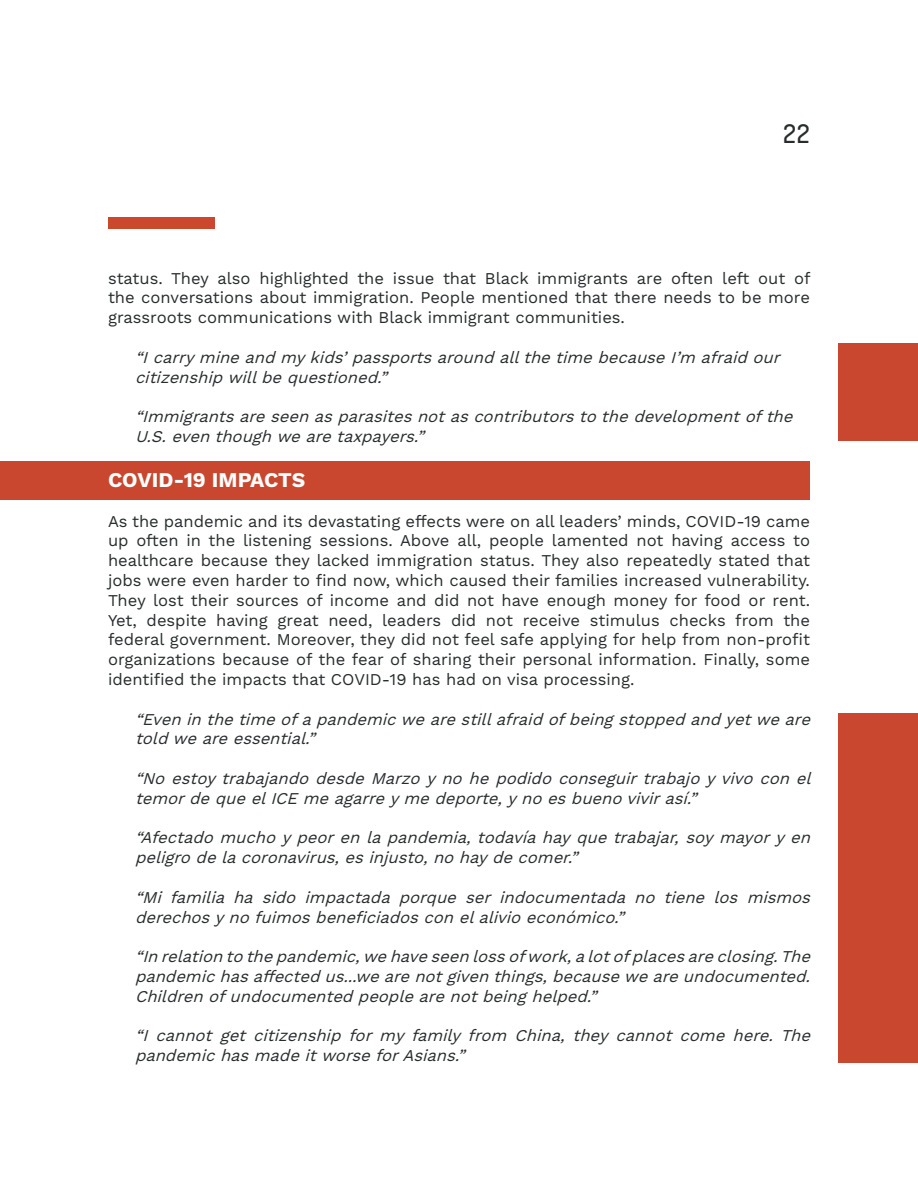
<style>
.page{position:relative;width:918px;height:1188px;background:#fff}
.page>*{position:absolute;margin:0;border:0;box-sizing:border-box;transform-origin:0 0}
.t1{font:expanded 27px "Kapra Neue";color:#282c2d}
.t2{font:700 21px "Work Sans";color:#fff}
.t3{font:italic 16.5px/19.8px "Work Sans";color:#282c2d}
.t4{font:16.5px/19.8px "Work Sans";color:#282c2d;text-align:justify}
</style>
<div class="page">
<div style="left:0;top:462px;width:810px;height:38px;background:#c9472f"></div>
<div style="left:109px;top:217px;width:106px;height:12px;background:#cb482f"></div>
<div style="left:838px;top:343px;width:80px;height:98px;background:#c9472f"></div>
<div style="left:838px;top:713px;width:80px;height:350px;background:#c9472f"></div>
<h1 class="t1" style="left:783px;top:117px;width:29px">22</h1>
<p class="t4" style="left:108px;top:269px;width:704px">status. They also highlighted the issue that Black immigrants are often left out of the conversations about immigration. People mentioned that there needs to be more grassroots communications with Black immigrant communities.</p>
<p class="t3" style="left:135px;top:348px;width:652px">“Icarrymineandmykids’passportsaroundallthetimebecauseI’m afraidour citizenshipwillbequestioned.”</p>
<p class="t3" style="left:135px;top:407px;width:664px">“Immigrantsareseenasparasitesnotascontributorstothedevelopmentofthe<br>U.S.eventhoughwearetaxpayers.”</p>
<p class="t2" style="left:108px;top:468px;width:199px">COVID-19 IMPACTS</p>
<p class="t4" style="left:108px;top:512px;width:704px">As the pandemic and its devastating effects were on all leaders’ minds, COVID-19 came up often in the listening sessions. Above all, people lamented not having access to healthcare because they lacked immigration status. They also repeatedly stated that jobs were even harder to find now, which caused their families increased vulnerability.<br>They lost their sources of income and did not have enough money for food or rent.<br>Yet, despite having great need, leaders did not receive stimulus checks from the federal government. Moreover, they did not feel safe applying for help from non-profit organizations because of the fear of sharing their personal information. Finally, some identified the impacts that COVID-19 has had on visa processing.</p>
<p class="t3" style="left:135px;top:710px;width:682px">“Eveninthetimeofapandemicwearestillafraidofbeingstoppedandyetweare toldweareessential.”</p>
<p class="t3" style="left:135px;top:769px;width:683px">“No estoytrabajando desde Marzoyno he podido conseguirtrabajoyvivo con el temordequeelICE meagarreymedeporte,ynoesbuenovivirasí.”</p>
<p class="t3" style="left:135px;top:829px;width:682px">“Afectado muchoypeoren lapandemia,todavíahayquetrabajar, soymayoryen peligrodelacoronavirus,esinjusto,nohaydecomer.”</p>
<p class="t3" style="left:135px;top:888px;width:682px">“Mi familia ha sido impactada porque ser indocumentada no tiene los mismos derechosynofuimosbeneficiadosconelalivioeconómico.”</p>
<p class="t3" style="left:135px;top:947px;width:682px;text-align:justify">“Inrelationtothepandemic,wehaveseenlossofwork,alotofplacesareclosing.The pandemichasaffectedus...wearenotgiventhings,becauseweareundocumented.<br>Childrenofundocumentedpeoplearenotbeinghelped.”</p>
<p class="t3" style="left:135px;top:1027px;width:682px">“I cannot get citizenship for my family from China, they cannot come here. The pandemichasmadeitworseforAsians.”</p>
</div>
